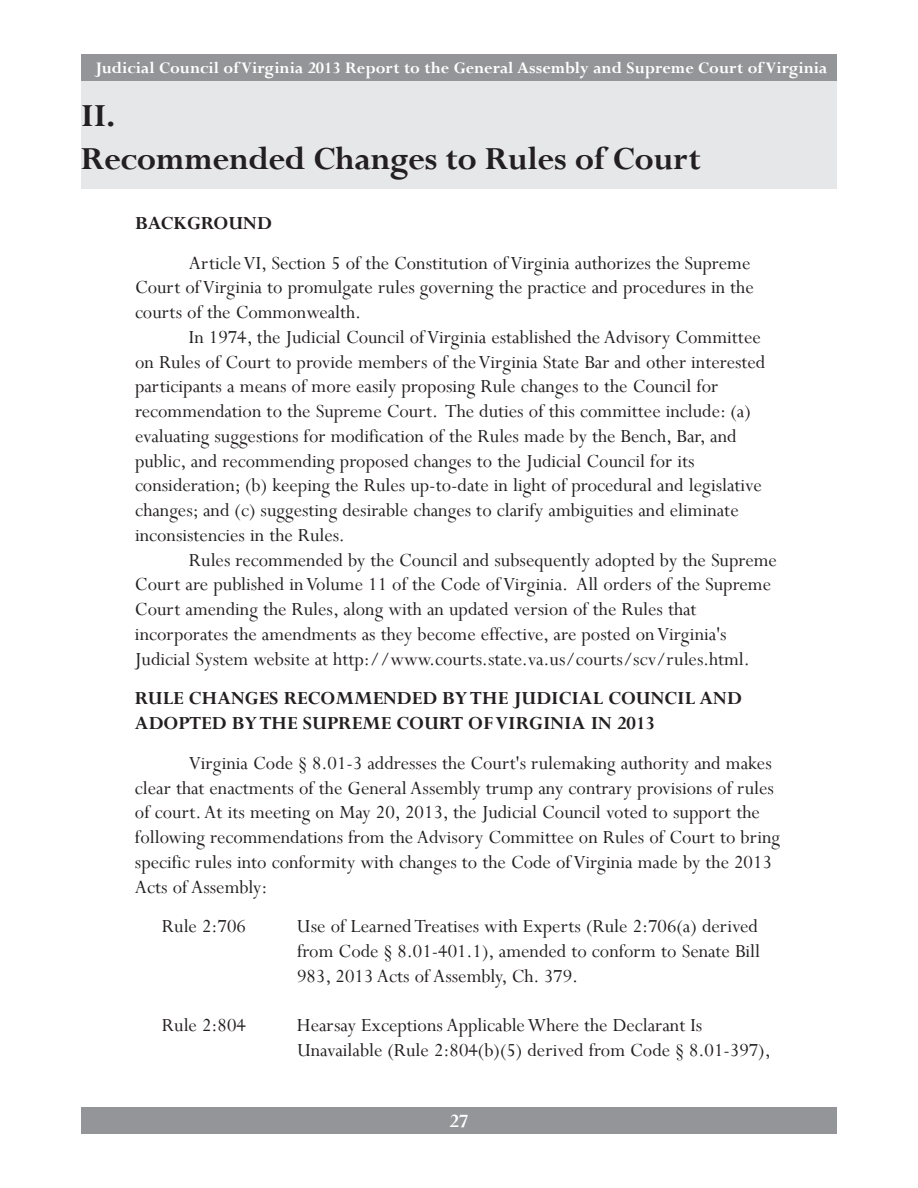
<style>
.page{position:relative;width:918px;height:1188px;background:#fff}
.page>*{position:absolute;margin:0;border:0;box-sizing:border-box;transform-origin:0 0}
.t1{font:700 36px/43.2px "Perpetua";letter-spacing:-.015em;color:#231f20}
.t2{font:700 21px "Perpetua";color:#fff}
.t3{font:20.7px/24.8px "Perpetua";color:#231f20}
.t4{font:700 20.7px/24.8px "Perpetua";color:#231f20}
.t5{font:700 18px "Perpetua";color:#fff}
</style>
<div class="page">
<div style="left:81px;top:81px;width:756px;height:108px;background:#e6e7e9"></div>
<div style="left:81px;top:1107px;width:756px;height:27px;background:#939598"></div>
<div style="left:81px;top:54px;width:756px;height:27px;background:#939598"></div>
<p class="t5" style="left:95px;top:57px;width:734px">Judicial Council of Virginia 2013 Report to the General Assembly and Supreme Court of Virginia</p>
<h1 class="t1" style="left:81px;top:93px;width:621px">II.<br>Recommended Changes to Rules of Court</h1>
<p class="t4" style="left:135px;top:210px;width:138px">BACKGROUND</p>
<p class="t3" style="left:135px;top:250px;width:620px;text-indent:54px">Article VI, Section 5 of the Constitution of Virginia authorizes the Supreme<br>Court of Virginia to promulgate rules governing the practice and procedures in the courts of the Commonwealth .</p>
<p class="t3" style="left:135px;top:324px;width:632px;text-indent:54px">In 1974, the Judicial Council of Virginia established the Advisory Committee on Rules of Court to provide members of the Virginia State Bar and other interested participants a means of more easily proposing Rule changes to the Council for recommendation to the Supreme Court . The duties of this committee include: (a) evaluating suggestions for modification of the Rules made by the Bench, Bar, and public, and recommending proposed changes to the Judicial Council for its consideration; (b) keeping the Rules up-to-date in light of procedural and legislative changes; and (c) suggesting desirable changes to clarify ambiguities and eliminate inconsistencies in the Rules .</p>
<p class="t3" style="left:135px;top:547px;width:644px;text-indent:54px">Rules recommended by the Council and subsequently adopted by the Supreme Court are published in Volume 11 of the Code of Virginia . All orders of the Supreme Court amending the Rules, along with an updated version of the Rules that incorporates the amendments as they become effective, are posted on Virginia's Judicial System website at http://www .courts .state .va .us/courts/scv/rules .html .</p>
<p class="t4" style="left:135px;top:686px;width:608px">RULE CHANGES RECOMMENDED BY THE JUDICIAL COUNCIL AND<br>ADOPTED BY THE SUPREME COURT OF VIRGINIA IN 2013</p>
<p class="t3" style="left:135px;top:750px;width:647px;text-indent:54px">Virginia Code § 8 .01-3 addresses the Court's rulemaking authority and makes clear that enactments of the General Assembly trump any contrary provisions of rules of court . At its meeting on May 20, 2013, the Judicial Council voted to support the following recommendations from the Advisory Committee on Rules of Court to bring specific rules into conformity with changes to the Code of Virginia made by the 2013<br>Acts of Assembly:</p>
<p class="t3" style="left:162px;top:914px;width:85px">Rule 2:706</p>
<p class="t3" style="left:297px;top:914px;width:465px;text-align:justify">Use of Learned Treatises with Experts (Rule 2:706(a) derived from Code § 8 .01-401 .1), amended to conform to Senate Bill 983, 2013 Acts of Assembly, Ch . 379 .</p>
<p class="t3" style="left:162px;top:1013px;width:85px">Rule 2:804</p>
<p class="t3" style="left:297px;top:1013px;width:475px">Hearsay Exceptions Applicable Where the Declarant Is<br>Unavailable (Rule 2:804(b)(5) derived from Code § 8 .01-397),</p>
<p class="t2" style="left:449px;top:1108px;width:21px">27</p>
</div>
